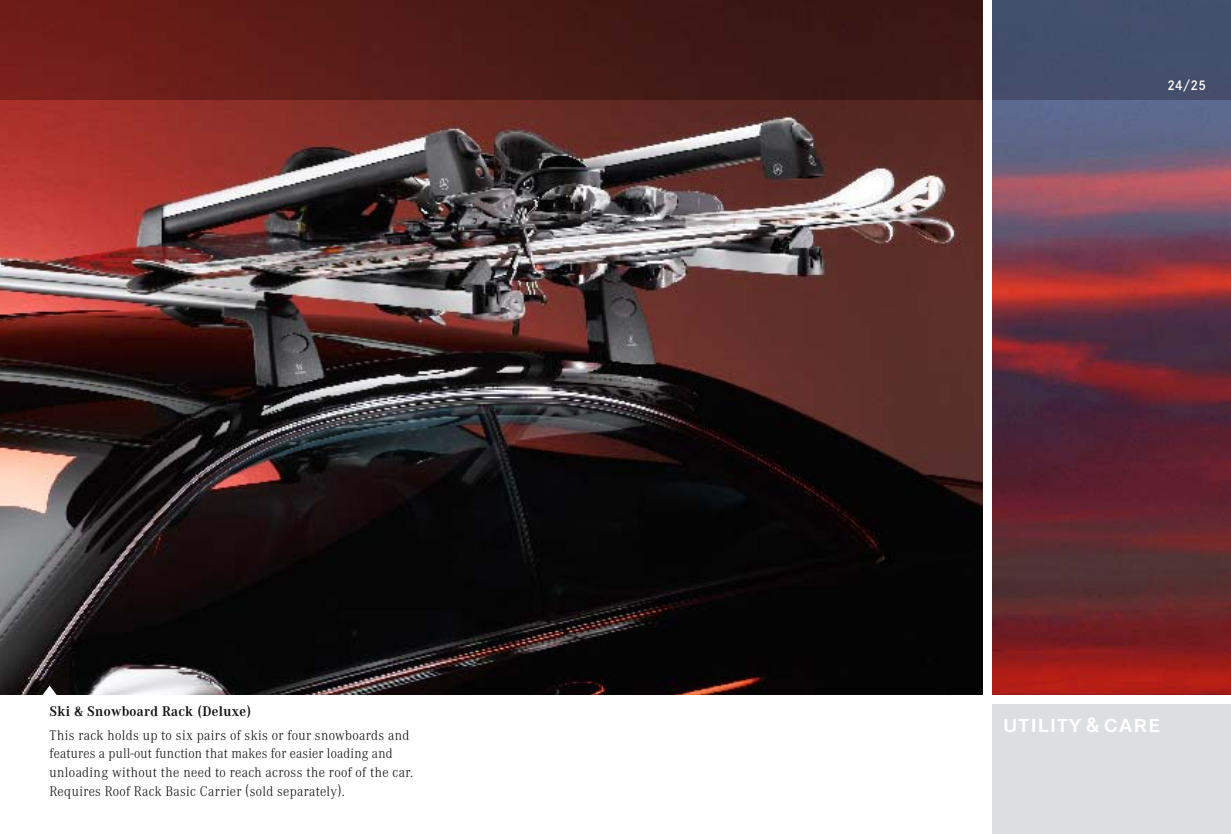
<style>
.page{position:relative;width:1231px;height:834px;background:#fff}
.page>*{position:absolute;margin:0;border:0;box-sizing:border-box;transform-origin:0 0}
.t1{font:600 26.25px "Corporate SSC";letter-spacing:.02em;color:#fff;scale:1.05 1}
.t2{font:300 14.53px/18.7px "Corporate A";letter-spacing:.025em;color:#131314;scale:.96 1}
.t3{font:700 14.53px "Corporate A";letter-spacing:.025em;color:#131314;scale:.95 1}
.t4{font:600 14.53px "Corporate S";color:#fff;scale:.95 1}
.s1{font-weight:700;font-size:22.22px}
</style>
<div class="page">
<img style="left:1px;top:99px;width:981px;height:595px">
<img style="left:1px;top:0;width:981px;height:99px">
<img style="left:992px;top:99px;width:238px;height:595px">
<div style="left:992px;top:0;width:238px;height:99px;background:#42506b"></div>
<div style="left:992px;top:704px;width:238px;height:129px;background:#dddedf"></div>
<svg style="left:42px;top:685px;width:15px;height:10px"></svg>
<p class="t3" style="left:50px;top:705px;width:214px">Ski &amp; Snowboard Rack (Deluxe)</p>
<p class="t2" style="left:50px;top:726px;width:380px">This rack holds up to six pairs of skis or four snowboards and features a pull-out function that makes for easier loading and unloading without the need to reach across the roof of the car.<br>Requires Roof Rack Basic Carrier (sold separately).</p>
<p class="t4" style="left:1167px;top:80px;width:42px">24/25</p>
<h1 class="t1" style="left:1002px;top:707px;width:152px">utility <span class="s1">&amp;</span> care</h1>
</div>
